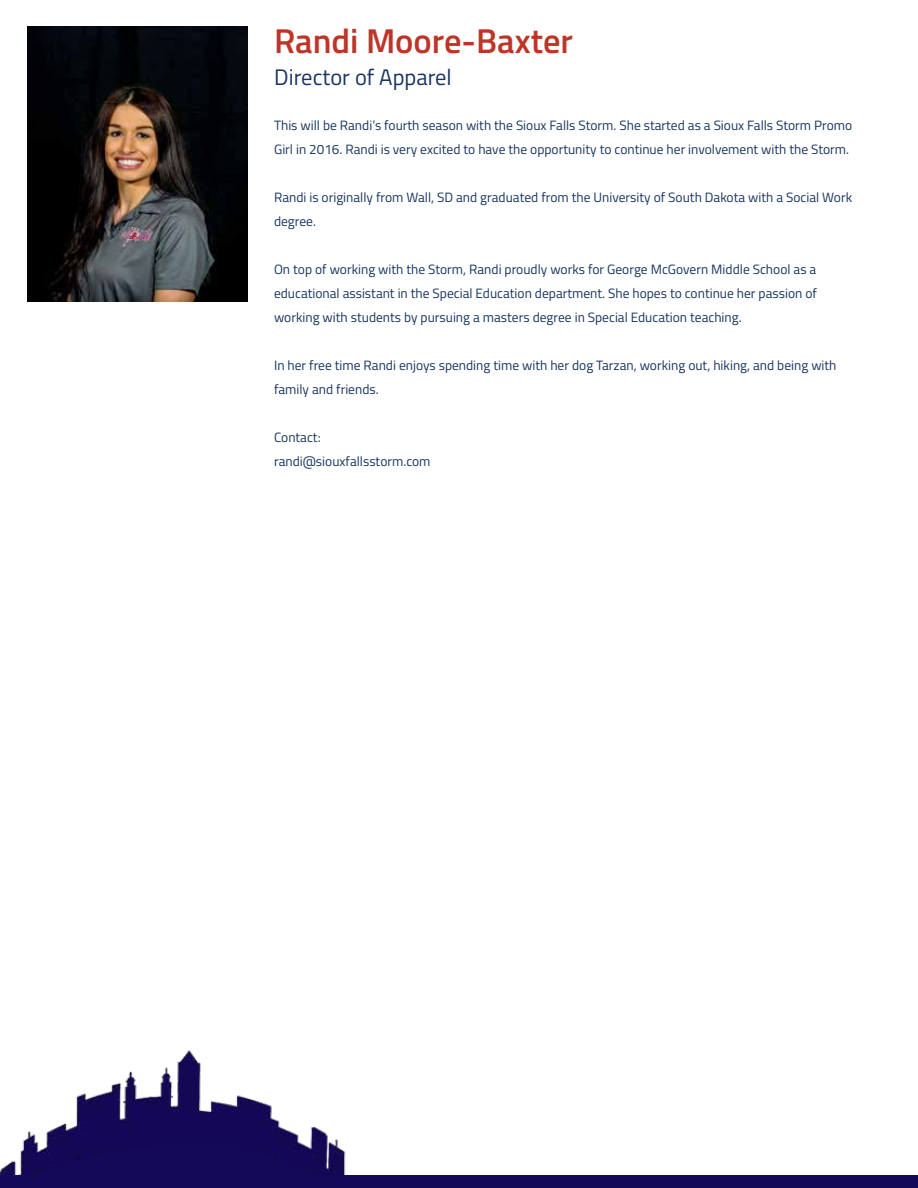
<style>
.page{position:relative;width:918px;height:1188px;background:#fff}
.page>*{position:absolute;margin:0;border:0;box-sizing:border-box;transform-origin:0 0}
.t1{font:600 34.5px "Titillium";color:#be3527}
.t2{font:22.5px "Titillium";color:#1a3561}
.t3{font:13.5px/24px "Titillium";color:#1a3561}
</style>
<div class="page">
<img style="left:28px;top:27px;width:219px;height:274px">
<img style="left:0;top:1050px;width:338px;height:125px">
<svg style="left:4px;top:1146px;width:342px;height:29px;background:#20155e"></svg>
<div style="left:0;top:1175px;width:918px;height:13px;background:#140956"></div>
<h1 class="t1" style="left:274px;top:15px;width:301px">Randi Moore-Baxter</h1>
<h2 class="t2" style="left:274px;top:61px;width:179px">Director of Apparel</h2>
<p class="t3" style="left:274px;top:113px;width:580px">This will be Randi’s fourth season with the Sioux Falls Storm. She started as a Sioux Falls Storm Promo<br>Girl in 2016. Randi is very excited to have the opportunity to continue her involvement with the Storm.</p>
<p class="t3" style="left:274px;top:185px;width:580px">Randi is originally from Wall, SD and graduated from the University of South Dakota with a Social Work degree.</p>
<p class="t3" style="left:274px;top:257px;width:544px;text-align:justify">On top of working with the Storm, Randi proudly works for George McGovern Middle School as a educational assistant in the Special Education department. She hopes to continue her passion of working with students by pursuing a masters degree in Special Education teaching.</p>
<p class="t3" style="left:274px;top:353px;width:564px">In her free time Randi enjoys spending time with her dog Tarzan, working out, hiking, and being with family and friends.</p>
<p class="t3" style="left:274px;top:425px;width:158px">Contact: randi@siouxfallsstorm.com</p>
</div>
